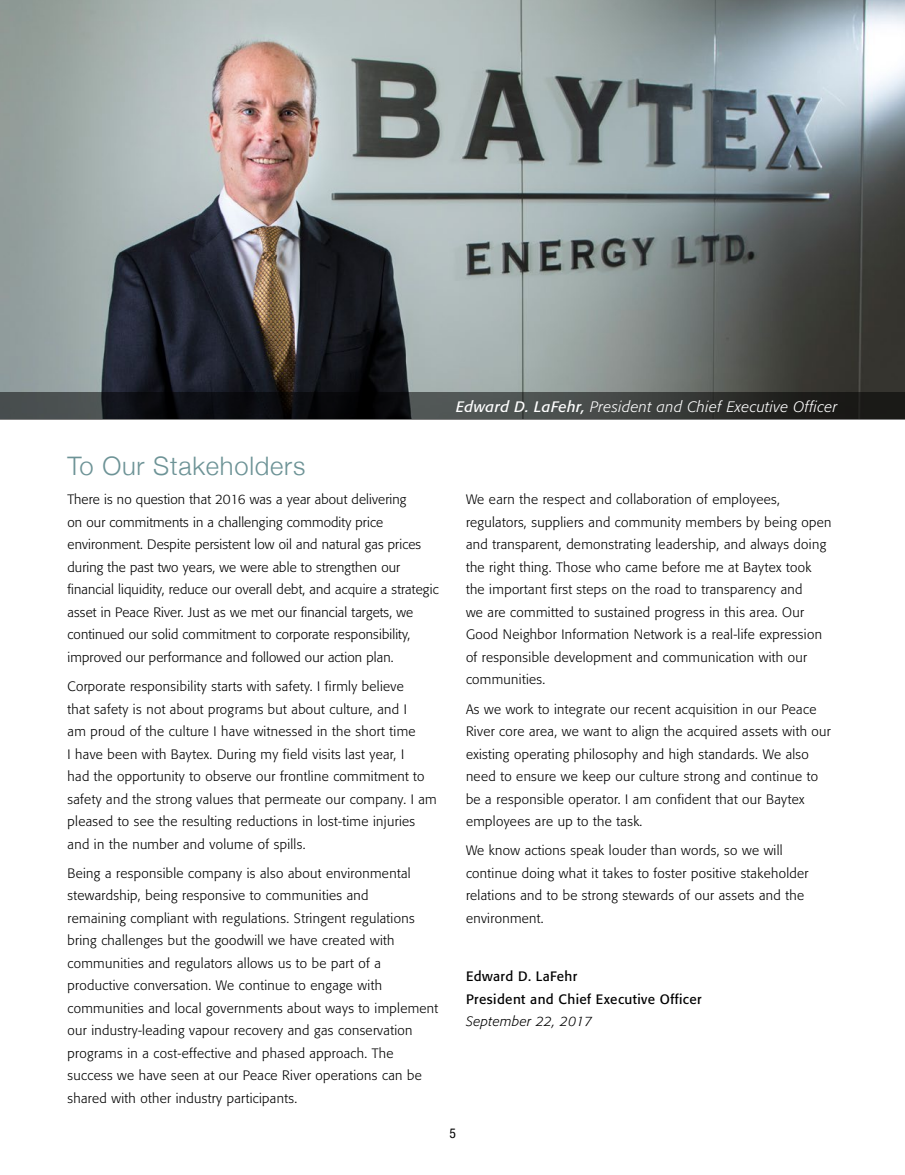
<style>
.page{position:relative;width:905px;height:1175px;background:#fff}
.page>*{position:absolute;margin:0;border:0;box-sizing:border-box;transform-origin:0 0}
.Header1{font:300 25.5px "Helvetica Neue";letter-spacing:.03em;color:#6d9396}
.Body_Text{font:italic 300 15px "Formata";letter-spacing:.03em;color:#fff}
.Body_Text-2{font:300 13.5px/22.5px "Formata";letter-spacing:.025em;color:#000}
.Body_Text-3{font:13.5px/22.5px "Formata";letter-spacing:.03em;color:#000}
.t1{font:condensed 13.5px "Helvetica Neue LT Std";color:#000}
.s1{font-weight:400}
.s2{font-weight:300;font-style:italic}
</style>
<div class="page">
<img style="left:0;top:0;width:904px;height:392px">
<svg style="left:0;top:392px;width:904px;height:27px;background:#2a2c2c"></svg>
<p class="Body_Text" style="left:456px;top:397px;width:382px"><span class="s1">Edward D. LaFehr,</span> President and Chief Executive Officer</p>
<p class="Header1" style="left:68px;top:445px;width:239px">To Our Stakeholders</p>
<p class="Body_Text-2" style="left:68px;top:488px;width:372px">There is no question that 2016 was a year about delivering<br>on our commitments in a challenging commodity price environment. Despite persistent low oil and natural gas prices during the past two years, we were able to strengthen our financial liquidity, reduce our overall debt, and acquire a strategic asset in Peace River. Just as we met our financial targets, we continued our solid commitment to corporate responsibility, improved our performance and followed our action plan.</p>
<p class="Body_Text-2" style="left:68px;top:675px;width:371px">Corporate responsibility starts with safety. I firmly believe<br>that safety is not about programs but about culture, and I<br>am proud of the culture I have witnessed in the short time<br>I have been with Baytex. During my field visits last year, I<br>had the opportunity to observe our frontline commitment to safety and the strong values that permeate our company. I am pleased to see the resulting reductions in lost-time injuries and in the number and volume of spills.</p>
<p class="Body_Text-2" style="left:68px;top:862px;width:372px">Being a responsible company is also about environmental stewardship, being responsive to communities and<br>remaining compliant with regulations. Stringent regulations bring challenges but the goodwill we have created with communities and regulators allows us to be part of a productive conversation. We continue to engage with communities and local governments about ways to implement our industry-leading vapour recovery and gas conservation programs in a cost-effective and phased approach. The success we have seen at our Peace River operations can be shared with other industry participants.</p>
<p class="Body_Text-2" style="left:466px;top:488px;width:367px">We earn the respect and collaboration of employees, regulators, suppliers and community members by being open and transparent, demonstrating leadership, and always doing the right thing. Those who came before me at Baytex took the important first steps on the road to transparency and<br>we are committed to sustained progress in this area. Our Good Neighbor Information Network is a real-life expression of responsible development and communication with our communities.</p>
<p class="Body_Text-2" style="left:466px;top:697px;width:366px">As we work to integrate our recent acquisition in our Peace River core area, we want to align the acquired assets with our existing operating philosophy and high standards. We also need to ensure we keep our culture strong and continue to be a responsible operator. I am confident that our Baytex employees are up to the task.</p>
<p class="Body_Text-2" style="left:466px;top:839px;width:344px">We know actions speak louder than words, so we will continue doing what it takes to foster positive stakeholder relations and to be strong stewards of our assets and the environment.</p>
<p class="Body_Text-3" style="left:466px;top:965px;width:237px">Edward D. LaFehr<br>President and Chief Executive Officer<br><span class="s2">September 22, 2017</span></p>
<p class="t1" style="left:449px;top:1125px;width:8px">5</p>
</div>
